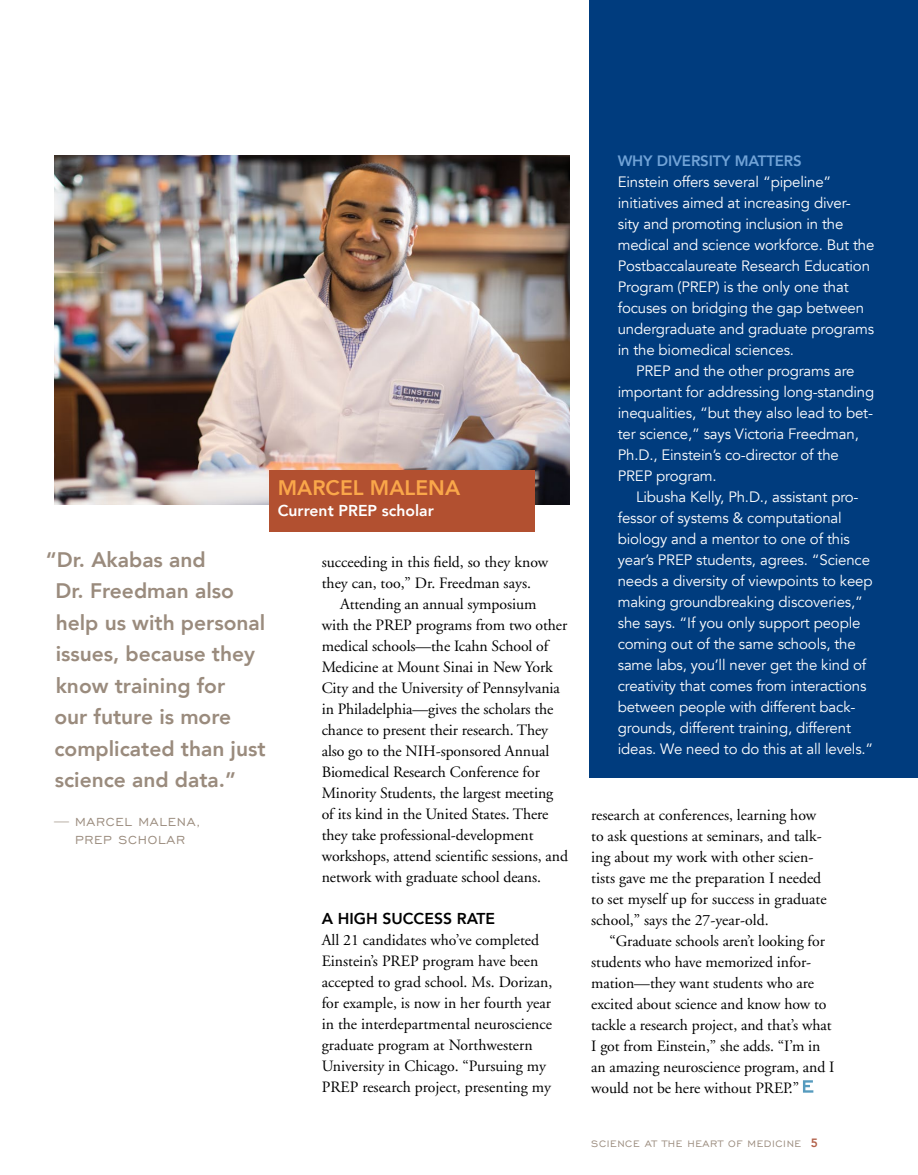
<style>
.page{position:relative;width:918px;height:1175px;background:#fff}
.page>*{position:absolute;margin:0;border:0;box-sizing:border-box;transform-origin:0 0}
.Callout{font:800 21px/31.5px "Avenir";color:#9a8b7d}
.Body_Copy_-_Agaramon{font:800 21px "Avenir";color:#faa74a}
.Body_Copy_-_Agaramon-2{font:15.75px/21px "Adobe Garamond";letter-spacing:-.005em;color:#000}
.Body_Copy_-_Agaramon-3{font:800 15.75px "Avenir";color:#fff}
.Subhead{font:800 15.75px "Avenir";color:#000}
.Body_Copy_-_Agaramon-4{font:15px/21px "Avenir";letter-spacing:-.01em;color:#fff}
.By_Line{font:15px "Engravers Gothic BT";letter-spacing:.05em;color:#9a8b7d}
.Subhead-2{font:800 15px "Avenir";letter-spacing:-.01em;color:#71a3d7}
.t1{font:12px "Engravers Gothic BT";letter-spacing:.05em;color:#9a8b7d}
.s1{font-family:"Avenir";font-weight:800;color:#b2614a}
</style>
<div class="page">
<img style="left:54px;top:155px;width:515px;height:349px">
<div style="left:270px;top:471px;width:265px;height:61px;background:#b25030"></div>
<div style="left:590px;top:0;width:328px;height:777px;background:#003c7e"></div>
<svg style="left:803px;top:1080px;width:10px;height:12px"></svg>
<p class="Callout" style="left:54px;top:543px;width:213px;text-indent:-9px">“Dr. Akabas and<br>Dr. Freedman also help us with personal issues, because they know training for<br>our future is more complicated than just science and data.”</p>
<p class="By_Line" style="left:54px;top:814px;width:148px">— MARCEL MALENA,</p>
<p class="By_Line" style="left:75px;top:832px;width:112px">PREP SCHOLAR</p>
<p class="Body_Copy_-_Agaramon" style="left:278px;top:471px;width:184px">MARCEL MALENA</p>
<p class="Body_Copy_-_Agaramon-3" style="left:278px;top:498px;width:158px">Current PREP scholar</p>
<p class="Body_Copy_-_Agaramon-2" style="left:322px;top:551px;width:228px">succeeding in this field, so they know they can, too,” Dr. Freedman says.</p>
<p class="Body_Copy_-_Agaramon-2" style="left:322px;top:593px;width:248px;text-indent:18px">Attending an annual symposium<br>with the PREP programs from two other medical schools—the Icahn School of Medicine at Mount Sinai in New York City and the University of Pennsylvania in Philadelphia—gives the scholars the chance to present their research. They also go to the NIH-sponsored Annual Biomedical Research Conference for Minority Students, the largest meeting of its kind in the United States. There they take professional-development workshops, attend scientific sessions, and network with graduate school deans.</p>
<p class="Subhead" style="left:322px;top:906px;width:175px">A HIGH SUCCESS RATE</p>
<p class="Body_Copy_-_Agaramon-2" style="left:322px;top:929px;width:232px">All 21 candidates who’ve completed Einstein’s PREP program have been accepted to grad school. Ms. Dorizan, for example, is now in her fourth year in the interdepartmental neuroscience graduate program at Northwestern University in Chicago. “Pursuing my PREP research project, presenting my</p>
<p class="Subhead-2" style="left:618px;top:149px;width:185px">WHY DIVERSITY MATTERS</p>
<p class="Body_Copy_-_Agaramon-4" style="left:618px;top:172px;width:258px">Einstein offers several “pipeline” initiatives aimed at increasing diver&shy;sity and promoting inclusion in the medical and science workforce. But the Postbaccalaureate Research Education Program (PREP) is the only one that focuses on bridging the gap between undergraduate and graduate programs in the biomedical sciences.</p>
<p class="Body_Copy_-_Agaramon-4" style="left:618px;top:361px;width:258px;text-indent:18px">PREP and the other programs are important for addressing long-standing inequalities, “but they also lead to bet&shy;ter science,” says Victoria Freedman, Ph.D., Einstein’s co-director of the PREP program.</p>
<p class="Body_Copy_-_Agaramon-4" style="left:618px;top:487px;width:257px;text-indent:18px">Libusha Kelly, Ph.D., assistant pro&shy;fessor of systems &amp; computational biology and a mentor to one of this year’s PREP students, agrees. “Science needs a diversity of viewpoints to keep making groundbreaking discoveries,” she says. “If you only support people coming out of the same schools, the same labs, you’ll never get the kind of creativity that comes from interactions between people with different back&shy;grounds, different training, different ideas. We need to do this at all levels.”</p>
<p class="Body_Copy_-_Agaramon-2" style="left:591px;top:804px;width:237px">research at conferences, learning how to ask questions at seminars, and talk&shy;ing about my work with other scien&shy;tists gave me the preparation I needed to set myself up for success in graduate school,” says the 27-year-old.</p>
<p class="Body_Copy_-_Agaramon-2" style="left:591px;top:930px;width:245px;text-indent:18px">“Graduate schools aren’t looking for students who have memorized infor&shy;mation—they want students who are excited about science and know how to tackle a research project, and that’s what I got from Einstein,” she adds. “I’m in an amazing neuroscience program, and I would not be here without PREP.”</p>
<p class="t1" style="left:591px;top:1137px;width:228px">SCIENCE AT THE HEART OF MEDICINE <span class="s1">5</span></p>
</div>
